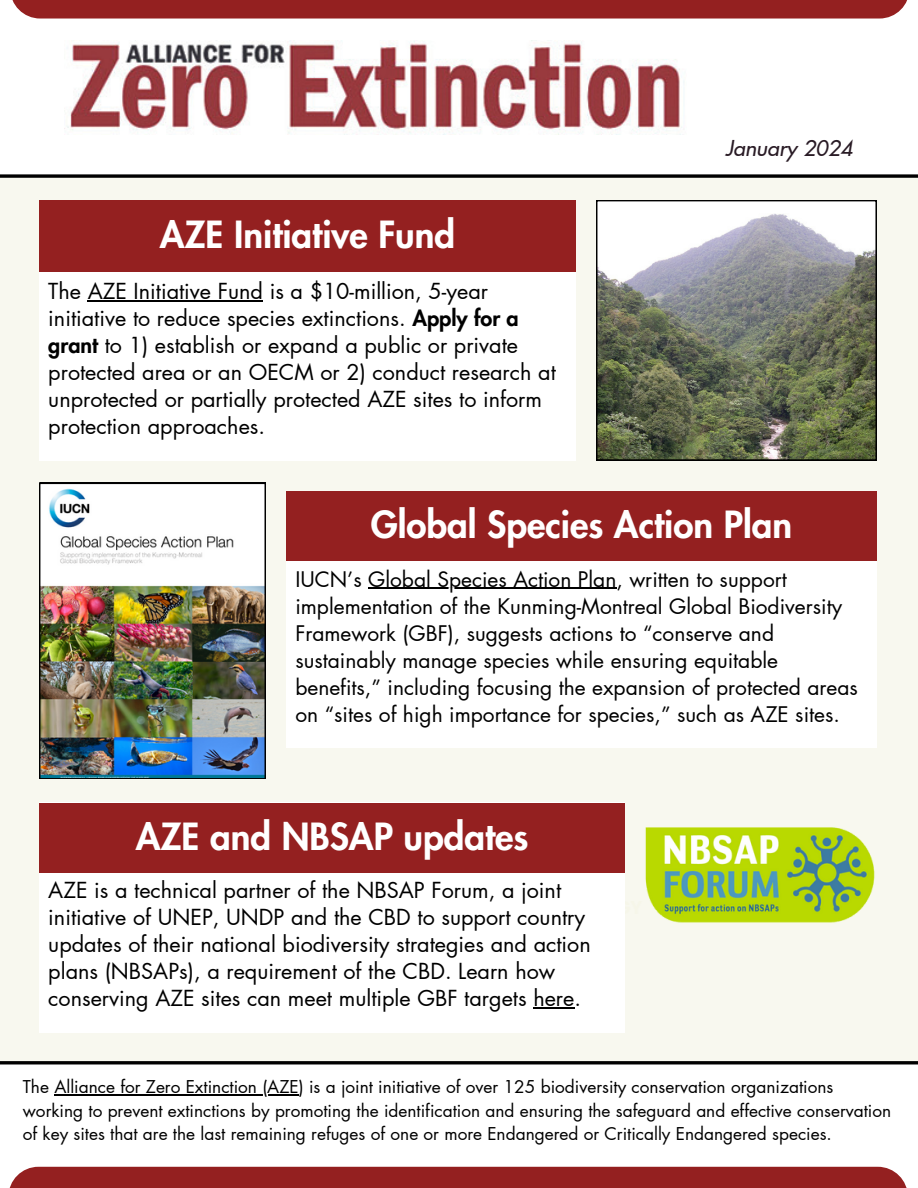
<style>
.page{position:relative;width:918px;height:1188px;background:#fff}
.page>*{position:absolute;margin:0;border:0;box-sizing:border-box;transform-origin:0 0}
.t1{font:800 36.6px "Futura LT Pro";color:#fff}
.t2{font:21.6px/27px "Futura LT Pro";color:#000}
.t3{font:italic 500 21.45px "Futura LT Pro";color:#291b25}
.t4{font:21px/27px "Futura LT Pro";color:#000}
.t5{font:17.25px/23.7px "Futura LT Pro";color:#000}
.s1{font-weight:800}
</style>
<div class="page">
<div style="left:0;top:176px;width:918px;height:887px;background:#f8f8ef"></div>
<div style="left:39px;top:200px;width:537px;height:260px;background:#fff"></div>
<hr style="left:88px;top:300px;width:175px;height:2px;background:#000">
<svg style="left:0;top:174px;width:918px;height:4px;background:#272726"></svg>
<div style="left:12px;top:0;width:895px;height:18px;background:#942020"></div>
<div style="left:9px;top:1167px;width:898px;height:21px;background:#942020"></div>
<img style="left:64px;top:41px;width:620px;height:93px">
<img style="left:596px;top:200px;width:280px;height:260px">
<hr style="left:0;top:1061px;width:918px;height:3px;background:#000">
<div style="left:39px;top:200px;width:537px;height:71px;background:#942020"></div>
<div style="left:286px;top:491px;width:591px;height:257px;background:#fff"></div>
<hr style="left:368px;top:588px;width:248px;height:1px;background:#000">
<img style="left:39px;top:483px;width:226px;height:296px">
<div style="left:286px;top:491px;width:591px;height:70px;background:#942020"></div>
<div style="left:39px;top:802px;width:586px;height:231px;background:#fff"></div>
<hr style="left:533px;top:1008px;width:41px;height:1px;background:#000">
<div style="left:39px;top:803px;width:586px;height:70px;background:#942020"></div>
<img style="left:645px;top:827px;width:230px;height:96px">
<hr style="left:54px;top:1094px;width:245px;height:1px;background:#000">
<p class="t1" style="left:160px;top:217px;width:297px">AZE Initiative Fund</p>
<p class="t2" style="left:48px;top:279px;width:509px">The AZE Initiative Fund is a $10-million, 5-year initiative to reduce species extinctions. <span class="s1">Apply for a grant</span> to 1) establish or expand a public or private protected area or an OECM or 2) conduct research at unprotected or partially protected AZE sites to inform protection approaches.</p>
<p class="t3" style="left:725px;top:138px;width:129px">January 2024</p>
<p class="t1" style="left:371px;top:508px;width:423px">Global Species Action Plan</p>
<p class="t4" style="left:295px;top:566px;width:564px">IUCN’s Global Species Action Plan, written to support implementation of the Kunming-Montreal Global Biodiversity Framework (GBF), suggests actions to “conserve and sustainably manage species while ensuring equitable benefits,” including focusing the expansion of protected areas on “sites of high importance for species,” such as AZE sites.</p>
<p class="t1" style="left:136px;top:820px;width:394px">AZE and NBSAP updates</p>
<p class="t2" style="left:48px;top:878px;width:544px">AZE is a technical partner of the NBSAP Forum, a joint initiative of UNEP, UNDP and the CBD to support country updates of their national biodiversity strategies and action plans (NBSAPs), a requirement of the CBD. Learn how conserving AZE sites can meet multiple GBF targets here.</p>
<p class="t5" style="left:23px;top:1076px;width:870px">The Alliance for Zero Extinction (AZE) is a joint initiative of over 125 biodiversity conservation organizations working to prevent extinctions by promoting the identification and ensuring the safeguard and effective conservation of key sites that are the last remaining refuges of one or more Endangered or Critically Endangered species.</p>
</div>
